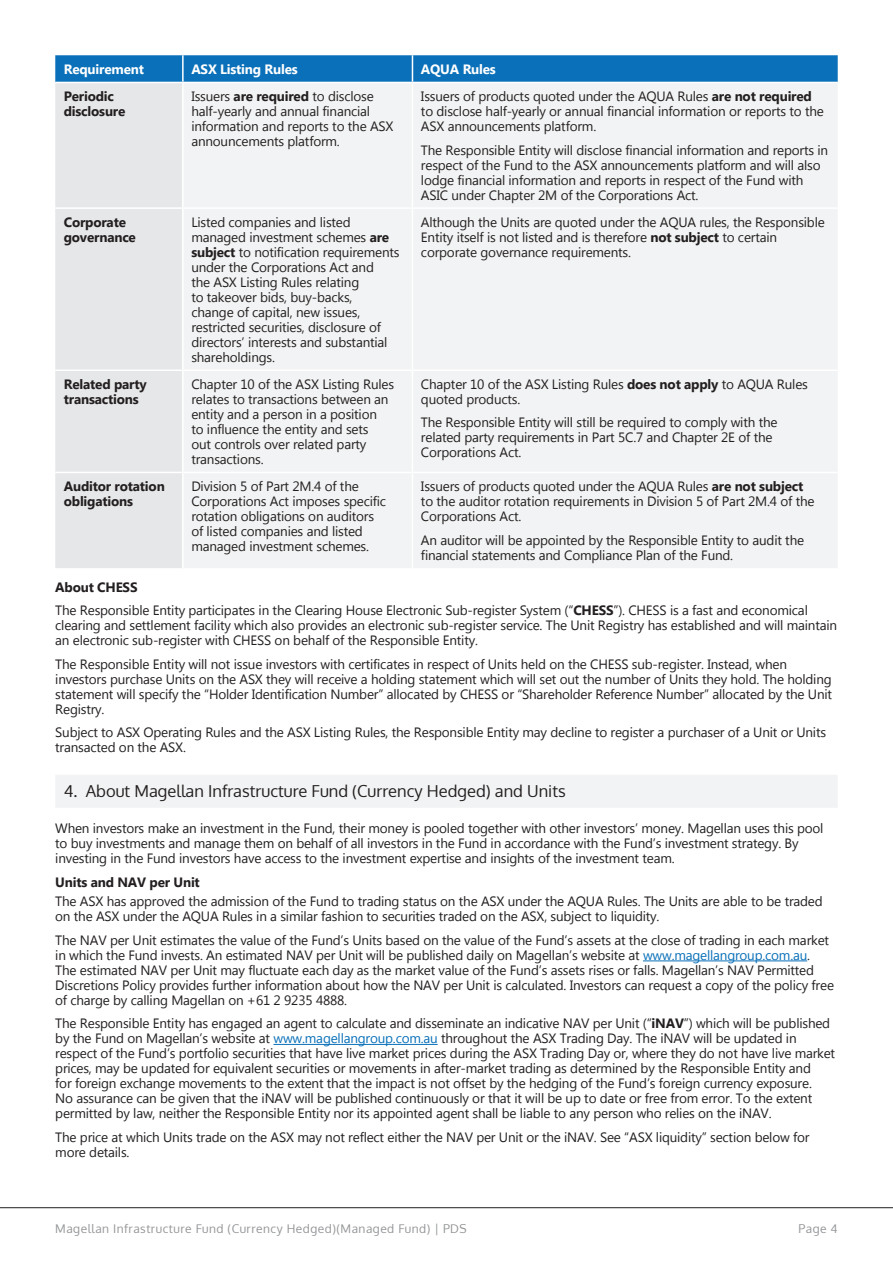
<style>
.page{position:relative;width:893px;height:1263px;background:#fff}
.page>*{position:absolute;margin:0;border:0;box-sizing:border-box;transform-origin:0 0}
.H1_Large_Heading{font:16.5px "Oxygen";color:#231f20}
.Body_Text{font:13.5px/15px "Microsoft New Tai Lue";letter-spacing:-.015em;color:#231f20}
.Body_Text-2{font:700 13.5px/15px "Microsoft New Tai Lue";letter-spacing:-.015em;color:#231f20}
.Body_Text-3{font:700 13.5px "Microsoft New Tai Lue";letter-spacing:-.015em;color:#fff}
.H2_Bold_Black{font:700 13.5px "Microsoft New Tai Lue";letter-spacing:-.015em;color:#231f20}
.t1{font:12px "Oxygen";letter-spacing:.04em;color:#939598}
.s1{font-weight:700}
.s2{color:#0970b9}
</style>
<div class="page">
<hr style="left:0;top:1207px;width:893px;height:1px;background:#231f20">
<div style="left:55px;top:775px;width:783px;height:33px;background:#f2f3f4"></div>
<hr style="left:643px;top:960px;width:164px;height:1px;background:#0970b9">
<hr style="left:273px;top:1044px;width:165px;height:1px;background:#0970b9">
<div style="left:55px;top:83px;width:127px;height:485px;background:#e6e7e9"></div>
<div style="left:184px;top:83px;width:653px;height:485px;background:#f2f3f4"></div>
<svg style="left:55px;top:55px;width:783px;height:27px;background:#0f73ba"></svg>
<hr style="left:412px;top:83px;width:1px;height:124px;background:#fff">
<hr style="left:55px;top:207px;width:128px;height:2px;background:#fff">
<hr style="left:183px;top:207px;width:229px;height:2px;background:#fff">
<hr style="left:412px;top:207px;width:426px;height:2px;background:#fff">
<hr style="left:412px;top:209px;width:1px;height:160px;background:#fff">
<hr style="left:55px;top:369px;width:128px;height:2px;background:#fff">
<hr style="left:183px;top:369px;width:229px;height:2px;background:#fff">
<hr style="left:412px;top:369px;width:426px;height:2px;background:#fff">
<hr style="left:412px;top:371px;width:1px;height:101px;background:#fff">
<hr style="left:55px;top:472px;width:128px;height:1px;background:#fff">
<hr style="left:183px;top:472px;width:229px;height:1px;background:#fff">
<hr style="left:412px;top:472px;width:426px;height:1px;background:#fff">
<hr style="left:412px;top:473px;width:1px;height:95px;background:#fff">
<p class="Body_Text-3" style="left:64px;top:61px;width:82px">Requirement</p>
<p class="Body_Text-3" style="left:191px;top:61px;width:108px">ASX Listing Rules</p>
<p class="Body_Text-3" style="left:421px;top:61px;width:76px">AQUA Rules</p>
<p class="Body_Text-2" style="left:64px;top:90px;width:63px">Periodic disclosure</p>
<p class="Body_Text" style="left:191px;top:90px;width:204px">Issuers <span class="s1">are required</span> to disclose half-yearly and annual financial information and reports to the ASX announcements platform.</p>
<p class="Body_Text" style="left:421px;top:90px;width:404px">Issuers of products quoted under the AQUA Rules <span class="s1">are not required </span>to disclose half-yearly or annual financial information or reports to the<br>ASX announcements platform.</p>
<p class="Body_Text" style="left:421px;top:143px;width:409px">The Responsible Entity will disclose financial information and reports in respect of the Fund to the ASX announcements platform and will also lodge financial information and reports in respect of the Fund with ASIC under Chapter 2M of the Corporations Act.</p>
<p class="Body_Text-2" style="left:64px;top:216px;width:74px">Corporate governance</p>
<p class="Body_Text" style="left:191px;top:216px;width:210px">Listed companies and listed managed investment schemes <span class="s1">are subject</span> to notification requirements under the Corporations Act and<br>the ASX Listing Rules relating<br>to takeover bids, buy-backs,<br>change of capital, new issues, restricted securities, disclosure of directors’ interests and substantial shareholdings.</p>
<p class="Body_Text" style="left:421px;top:216px;width:405px">Although the Units are quoted under the AQUA rules, the Responsible<br>Entity itself is not listed and is therefore <span class="s1">not subject</span> to certain corporate governance requirements.</p>
<p class="Body_Text-2" style="left:64px;top:378px;width:84px">Related party transactions</p>
<p class="Body_Text" style="left:191px;top:378px;width:204px">Chapter 10 of the ASX Listing Rules relates to transactions between an entity and a person in a position<br>to influence the entity and sets<br>out controls over related party transactions.</p>
<p class="Body_Text" style="left:421px;top:378px;width:388px">Chapter 10 of the ASX Listing Rules <span class="s1">does not apply</span> to AQUA Rules quoted products.</p>
<p class="Body_Text" style="left:421px;top:416px;width:358px">The Responsible Entity will still be required to comply with the related party requirements in Part 5C.7 and Chapter 2E of the<br>Corporations Act.</p>
<p class="Body_Text-2" style="left:64px;top:480px;width:103px">Auditor rotation obligations</p>
<p class="Body_Text" style="left:191px;top:480px;width:196px">Division 5 of Part 2M.4 of the<br>Corporations Act imposes specific rotation obligations on auditors of listed companies and listed managed investment schemes.</p>
<p class="Body_Text" style="left:421px;top:480px;width:395px">Issuers of products quoted under the AQUA Rules <span class="s1">are not subject </span>to the auditor rotation requirements in Division 5 of Part 2M.4 of the<br>Corporations Act.</p>
<p class="Body_Text" style="left:421px;top:533px;width:385px">An auditor will be appointed by the Responsible Entity to audit the financial statements and Compliance Plan of the Fund.</p>
<p class="Body_Text-2" style="left:55px;top:580px;width:84px">About CHESS</p>
<p class="Body_Text" style="left:55px;top:604px;width:783px">The Responsible Entity participates in the Clearing House Electronic Sub-register System (“<span class="s1">CHESS</span>”). CHESS is a fast and economical clearing and settlement facility which also provides an electronic sub-register service. The Unit Registry has established and will maintain an electronic sub-register with CHESS on behalf of the Responsible Entity.</p>
<p class="Body_Text" style="left:55px;top:657px;width:778px">The Responsible Entity will not issue investors with certificates in respect of Units held on the CHESS sub-register. Instead, when investors purchase Units on the ASX they will receive a holding statement which will set out the number of Units they hold. The holding statement will specify the “Holder Identification Number” allocated by CHESS or “Shareholder Reference Number” allocated by the Unit Registry.</p>
<p class="Body_Text" style="left:55px;top:726px;width:772px">Subject to ASX Operating Rules and the ASX Listing Rules, the Responsible Entity may decline to register a purchaser of a Unit or Units transacted on the ASX.</p>
<p class="H1_Large_Heading" style="left:64px;top:780px;width:503px">4. About Magellan Infrastructure Fund (Currency Hedged) and Units</p>
<p class="Body_Text" style="left:55px;top:822px;width:770px">When investors make an investment in the Fund, their money is pooled together with other investors’ money. Magellan uses this pool to buy investments and manage them on behalf of all investors in the Fund in accordance with the Fund’s investment strategy. By investing in the Fund investors have access to the investment expertise and insights of the investment team.</p>
<p class="H2_Bold_Black" style="left:55px;top:874px;width:146px">Units and NAV per Unit</p>
<p class="Body_Text" style="left:55px;top:895px;width:769px">The ASX has approved the admission of the Fund to trading status on the ASX under the AQUA Rules. The Units are able to be traded on the ASX under the AQUA Rules in a similar fashion to securities traded on the ASX, subject to liquidity.</p>
<p class="Body_Text" style="left:55px;top:933px;width:780px">The NAV per Unit estimates the value of the Fund’s Units based on the value of the Fund’s assets at the close of trading in each market in which the Fund invests. An estimated NAV per Unit will be published daily on Magellan’s website at <span class="s2">www.magellangroup.com.au</span>.<br>The estimated NAV per Unit may fluctuate each day as the market value of the Fund’s assets rises or falls. Magellan’s NAV Permitted Discretions Policy provides further information about how the NAV per Unit is calculated. Investors can request a copy of the policy free of charge by calling Magellan on +61 2 9235 4888.</p>
<p class="Body_Text" style="left:55px;top:1017px;width:781px">The Responsible Entity has engaged an agent to calculate and disseminate an indicative NAV per Unit (“<span class="s1">iNAV</span>”) which will be published by the Fund on Magellan’s website at <span class="s2">www.magellangroup.com.au</span> throughout the ASX Trading Day. The iNAV will be updated in respect of the Fund’s portfolio securities that have live market prices during the ASX Trading Day or, where they do not have live market prices, may be updated for equivalent securities or movements in after-market trading as determined by the Responsible Entity and<br>for foreign exchange movements to the extent that the impact is not offset by the hedging of the Fund’s foreign currency exposure.<br>No assurance can be given that the iNAV will be published continuously or that it will be up to date or free from error. To the extent permitted by law, neither the Responsible Entity nor its appointed agent shall be liable to any person who relies on the iNAV.</p>
<p class="Body_Text" style="left:55px;top:1130px;width:756px">The price at which Units trade on the ASX may not reflect either the NAV per Unit or the iNAV. See “ASX liquidity” section below for more details.</p>
<p class="t1" style="left:55px;top:1221px;width:413px">Magellan Infrastructure Fund (Currency Hedged)(Managed Fund) | PDS</p>
<p class="t1" style="left:799px;top:1221px;width:41px">Page 4</p>
</div>
